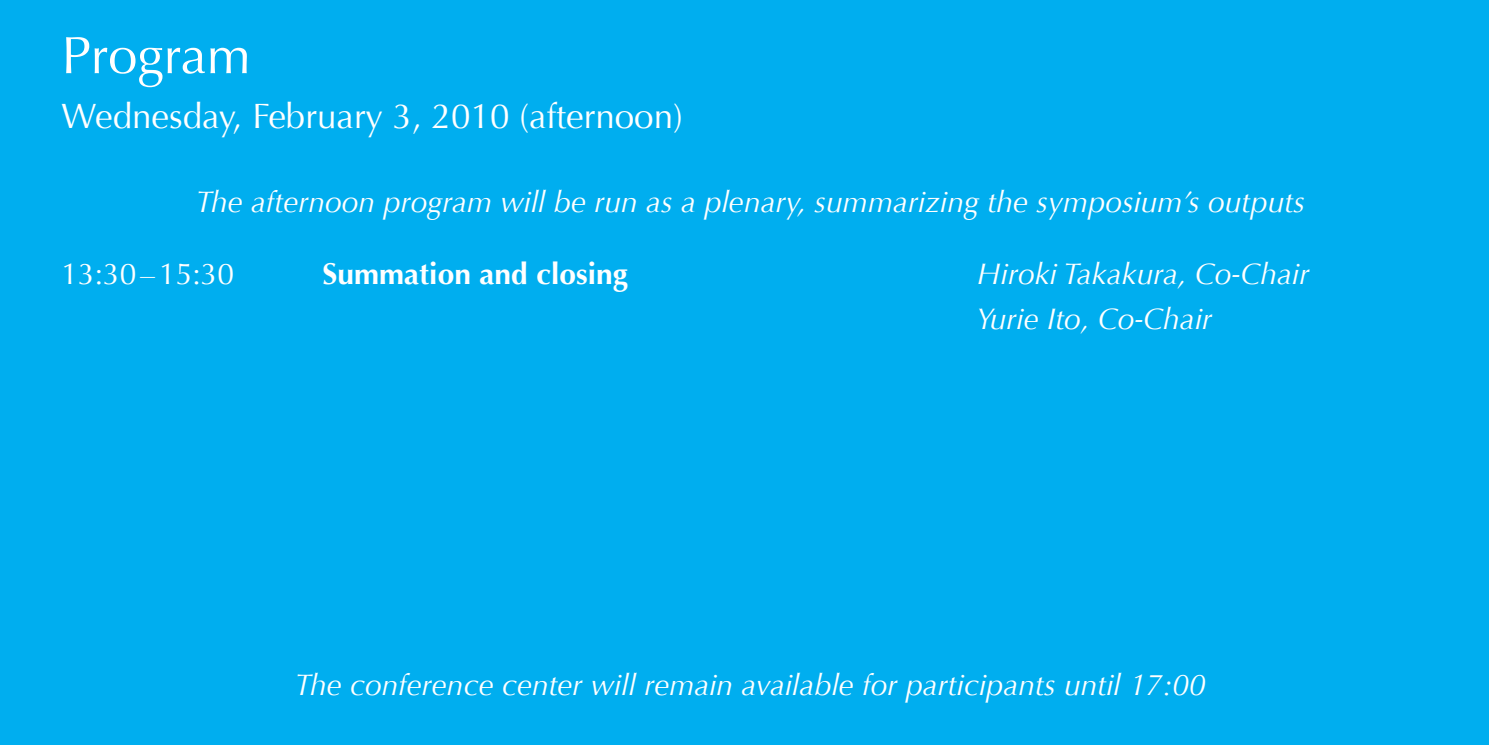
<style>
.page{position:relative;width:1489px;height:745px;background:#fff}
.page>*{position:absolute;margin:0;border:0;box-sizing:border-box;transform-origin:0 0}
.t1{font:52.5px "Optima";color:#fff}
.t2{font:35px "Optima";color:#fff}
.t3{font:italic 30px "Optima";color:#fff}
.t4{font:700 30px "Optima";color:#fff}
.t5{font:30px "Optima";color:#fff}
</style>
<div class="page">
<div style="left:0;top:0;width:1488px;height:744px;background:#00aeef"></div>
<p class="t1" style="left:61px;top:25px;width:190px">Program</p>
<p class="t2" style="left:61px;top:96px;width:623px">Wednesday, February 3, 2010 (afternoon)</p>
<p class="t3" style="left:196px;top:184px;width:1110px">The afternoon program will be run as a plenary, summarizing the symposium’s outputs</p>
<p class="t5" style="left:61px;top:256px;width:174px">13:30–15:30</p>
<p class="t4" style="left:322px;top:256px;width:307px">Summation and closing</p>
<p class="t3" style="left:976px;top:256px;width:334px">Hiroki Takakura, Co-Chair</p>
<p class="t3" style="left:976px;top:301px;width:237px">Yurie Ito, Co-Chair</p>
<p class="t3" style="left:295px;top:666px;width:912px">The conference center will remain available for participants until 17:00</p>
</div>
